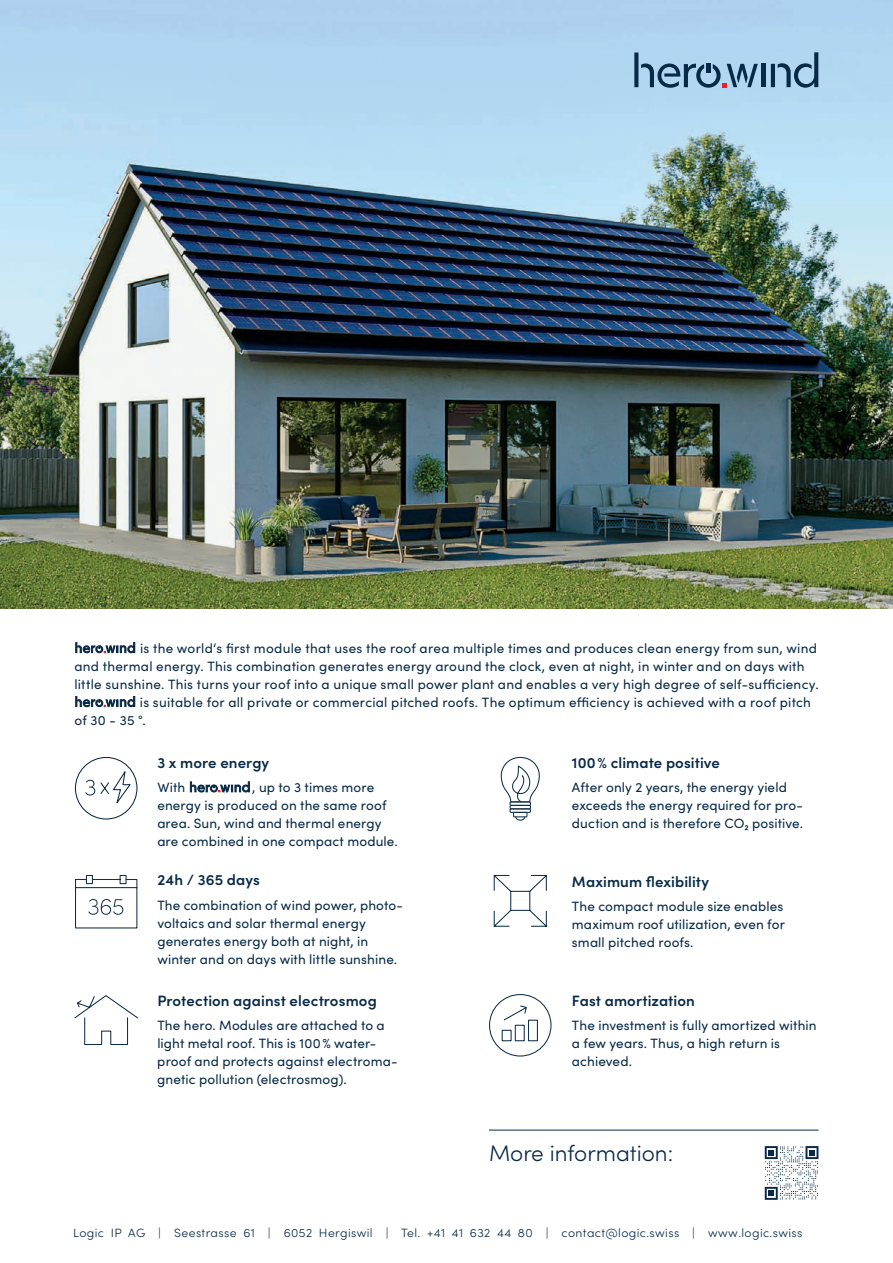
<style>
.page{position:relative;width:893px;height:1263px;background:#fff}
.page>*{position:absolute;margin:0;border:0;box-sizing:border-box;transform-origin:0 0}
.t1{font:300 22.5px "Sofia Pro";color:#082a48}
.t2{font:600 15px "Sofia Pro";letter-spacing:.005em;color:#082a48}
.t3{font:13.5px/18px "Sofia Pro";letter-spacing:.01em;color:#082a48}
.t4{font:300 12px "Sofia Pro";letter-spacing:.03em;color:#082a48}
</style>
<div class="page">
<img style="left:0;top:0;width:893px;height:608px">
<svg style="left:190px;top:781px;width:60px;height:11px"></svg>
<svg style="left:771px;top:52px;width:47px;height:36px;background:#7ca0bb"></svg>
<hr style="left:761px;top:64px;width:4px;height:23px;background:#082a48">
<svg style="left:634px;top:53px;width:124px;height:35px;background:#83a6c0"></svg>
<svg style="left:765px;top:1146px;width:53px;height:54px"></svg>
<hr style="left:489px;top:1130px;width:330px;height:1px;background:#082a48">
<svg style="left:75px;top:642px;width:60px;height:11px"></svg>
<svg style="left:75px;top:696px;width:60px;height:11px"></svg>
<svg style="left:75px;top:757px;width:62px;height:62px"></svg>
<svg style="left:75px;top:875px;width:62px;height:53px"></svg>
<svg style="left:74px;top:995px;width:64px;height:50px"></svg>
<svg style="left:489px;top:994px;width:62px;height:62px"></svg>
<div style="left:509px;top:801px;width:22px;height:5px;border:1px solid #102f4b"></div>
<div style="left:509px;top:808px;width:22px;height:5px;border:1px solid #102f4b"></div>
<div style="left:509px;top:805px;width:22px;height:4px;border:1px solid #102f4b"></div>
<svg style="left:501px;top:757px;width:39px;height:46px"></svg>
<svg style="left:513px;top:812px;width:14px;height:9px"></svg>
<svg style="left:494px;top:875px;width:53px;height:52px"></svg>
<p class="t3" style="left:140px;top:638px;width:678px">is the world‘s first module that uses the roof area multiple times and produces clean energy from sun, wind</p>
<p class="t3" style="left:74px;top:656px;width:732px">and thermal energy. This combination generates energy around the clock, even at night, in winter and on days with</p>
<p class="t3" style="left:74px;top:674px;width:746px">little sunshine. This turns your roof into a unique small power plant and enables a very high degree of self-sufficiency.</p>
<p class="t3" style="left:140px;top:692px;width:673px">is suitable for all private or commercial pitched roofs. The optimum efficiency is achieved with a roof pitch</p>
<p class="t3" style="left:74px;top:710px;width:73px">of 30 - 35 °.</p>
<p class="t2" style="left:157px;top:751px;width:113px">3 x more energy</p>
<p class="t3" style="left:157px;top:778px;width:29px">With</p>
<p class="t3" style="left:157px;top:778px;width:242px;text-indent:95px">, up to 3 times more energy is produced on the same roof area. Sun, wind and thermal energy are combined in one compact module.</p>
<p class="t2" style="left:157px;top:868px;width:104px">24h / 365 days</p>
<p class="t3" style="left:157px;top:895px;width:247px">The combination of wind power, photo&shy;voltaics and solar thermal energy generates energy both at night, in winter and on days with little sunshine.</p>
<p class="t2" style="left:157px;top:989px;width:221px">Protection against electrosmog</p>
<p class="t3" style="left:157px;top:1015px;width:242px">The hero. Modules are attached to a light metal roof. This is 100% water&shy;proof and protects against electroma&shy;gnetic pollution (electrosmog).</p>
<p class="t2" style="left:572px;top:751px;width:149px">100% climate positive</p>
<p class="t3" style="left:572px;top:778px;width:233px">After only 2 years, the energy yield exceeds the energy required for pro&shy;duction and is therefore CO2 positive.</p>
<p class="t2" style="left:572px;top:870px;width:139px">Maximum flexibility</p>
<p class="t3" style="left:572px;top:896px;width:214px;text-align:justify">The compact module size enables maximum roof utilization, even for small pitched roofs.</p>
<p class="t2" style="left:572px;top:989px;width:124px">Fast amortization</p>
<p class="t3" style="left:572px;top:1015px;width:246px">The investment is fully amortized within a few years. Thus, a high return is achieved.</p>
<h1 class="t1" style="left:489px;top:1136px;width:186px">More information:</h1>
<p class="t4" style="left:73px;top:1224px;width:731px">Logic IP AG | Seestrasse 61 | 6052 Hergiswil | Tel. +41 41 632 44 80 | contact@logic.swiss | www.logic.swiss</p>
</div>
